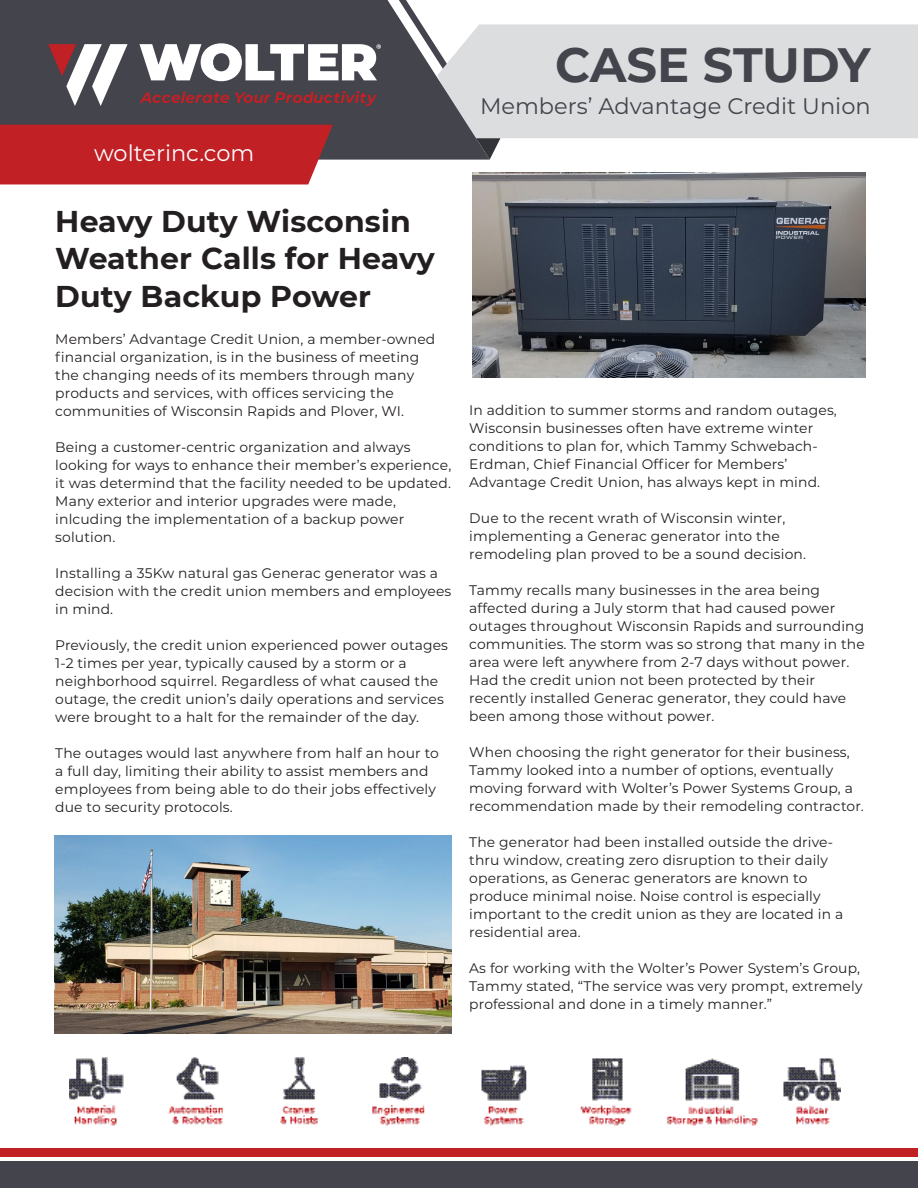
<style>
.page{position:relative;width:918px;height:1188px;background:#fff}
.page>*{position:absolute;margin:0;border:0;box-sizing:border-box;transform-origin:0 0}
.t1{font:700 48px "Montserrat";letter-spacing:-.01em;color:#43444c}
.t2{font:700 30px/37.5px "Montserrat";letter-spacing:.005em;color:#231f20}
.t3{font:22.5px "Montserrat";color:#43444c}
.t4{font:22.5px "Montserrat";color:#fff}
.t5{font:13.8px/18px "Montserrat";letter-spacing:.01em;color:#231f20}
</style>
<div class="page">
<div style="left:500px;top:24px;width:418px;height:114px;background:#dcdddf"></div>
<svg style="left:0;top:0;width:500px;height:184px"></svg>
<div style="left:0;top:1161px;width:918px;height:27px;background:#43444c"></div>
<div style="left:0;top:1148px;width:918px;height:8px;background:#c12025"></div>
<img style="left:69px;top:1058px;width:772px;height:68px">
<img style="left:54px;top:835px;width:397px;height:199px">
<img style="left:472px;top:172px;width:393px;height:205px">
<p class="t4" style="left:94px;top:138px;width:162px">wolterinc.com</p>
<p class="t1" style="left:555px;top:30px;width:317px">CASE STUDY</p>
<p class="t3" style="left:480px;top:90px;width:392px">Members’ Advantage Credit Union</p>
<p class="t2" style="left:55px;top:201px;width:381px">Heavy Duty Wisconsin<br>Weather Calls for Heavy<br>Duty Backup Power</p>
<p class="t5" style="left:55px;top:330px;width:382px">Members’ Advantage Credit Union, a member-owned financial organization, is in the business of meeting the changing needs of its members through many products and services, with offices servicing the communities of Wisconsin Rapids and Plover, WI.</p>
<p class="t5" style="left:55px;top:438px;width:397px">Being a customer-centric organization and always looking for ways to enhance their member’s experience, it was determind that the facility needed to be updated.<br>Many exterior and interior upgrades were made, inlcuding the implementation of a backup power solution.</p>
<p class="t5" style="left:55px;top:564px;width:398px">Installing a 35Kw natural gas Generac generator was a decision with the credit union members and employees in mind.</p>
<p class="t5" style="left:55px;top:636px;width:394px">Previously, the credit union experienced power outages 1-2 times per year, typically caused by a storm or a neighborhood squirrel. Regardless of what caused the outage, the credit union’s daily operations and services were brought to a halt for the remainder of the day.</p>
<p class="t5" style="left:55px;top:744px;width:385px">The outages would last anywhere from half an hour to a full day, limiting their ability to assist members and employees from being able to do their jobs effectively due to security protocols.</p>
<p class="t5" style="left:469px;top:401px;width:369px">In addition to summer storms and random outages, Wisconsin businesses often have extreme winter conditions to plan for, which Tammy Schwebach-Erdman, Chief Financial Officer for Members’ Advantage Credit Union, has always kept in mind.</p>
<p class="t5" style="left:469px;top:509px;width:338px">Due to the recent wrath of Wisconsin winter, implementing a Generac generator into the remodeling plan proved to be a sound decision.</p>
<p class="t5" style="left:469px;top:581px;width:397px">Tammy recalls many businesses in the area being affected during a July storm that had caused power outages throughout Wisconsin Rapids and surrounding communities. The storm was so strong that many in the area were left anywhere from 2-7 days without power.<br>Had the credit union not been protected by their recently installed Generac generator, they could have been among those without power.</p>
<p class="t5" style="left:469px;top:743px;width:396px">When choosing the right generator for their business, Tammy looked into a number of options, eventually moving forward with Wolter’s Power Systems Group, a recommendation made by their remodeling contractor.</p>
<p class="t5" style="left:469px;top:833px;width:375px">The generator had been installed outside the drive&shy;thru window, creating zero disruption to their daily operations, as Generac generators are known to produce minimal noise. Noise control is especially important to the credit union as they are located in a residential area.</p>
<p class="t5" style="left:469px;top:959px;width:395px">As for working with the Wolter’s Power System’s Group,<br>Tammy stated, “The service was very prompt, extremely professional and done in a timely manner.”</p>
</div>
